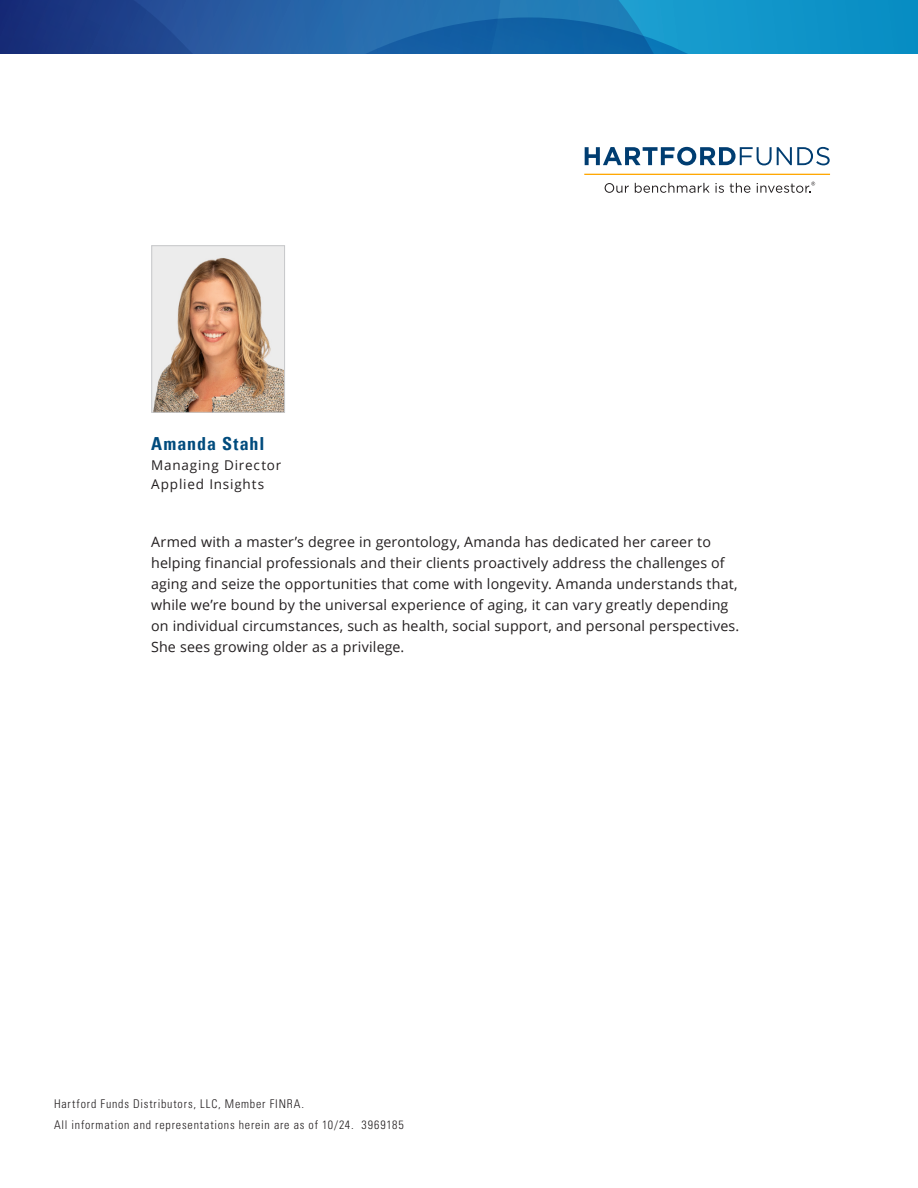
<style>
.page{position:relative;width:918px;height:1188px;background:#fff}
.page>*{position:absolute;margin:0;border:0;box-sizing:border-box;transform-origin:0 0}
.Name{font:700 condensed 18px "Univers LT Pro";letter-spacing:.05em;color:#004b7d}
.Body_Copy{font:14.25px/21px "Open Sans";letter-spacing:.01em;color:#231f20}
.t1{font:13.5px/19.5px "Open Sans";letter-spacing:.06em;color:#231f20}
.Pg_1_Disclosure{font:300 condensed 12px "Univers LT Std";letter-spacing:.07em;color:#231f20}
</style>
<div class="page">
<svg style="left:0;top:0;width:918px;height:54px;background:#1a6bab"></svg>
<svg style="left:585px;top:147px;width:245px;height:18px"></svg>
<hr style="left:584px;top:174px;width:246px;height:1px;background:#ffa700">
<svg style="left:605px;top:183px;width:24px;height:10px"></svg>
<svg style="left:635px;top:183px;width:89px;height:10px"></svg>
<svg style="left:730px;top:183px;width:20px;height:10px"></svg>
<svg style="left:757px;top:182px;width:58px;height:11px"></svg>
<img style="left:154px;top:248px;width:129px;height:163px">
<div style="left:152px;top:246px;width:133px;height:167px;border:1px solid #c7c8ca"></div>
<p class="Name" style="left:151px;top:433px;width:115px">Amanda Stahl</p>
<p class="t1" style="left:151px;top:455px;width:132px">Managing Director<br>Applied Insights</p>
<p class="Body_Copy" style="left:151px;top:531px;width:590px">Armed with a master’s degree in gerontology, Amanda has dedicated her career to helping financial professionals and their clients proactively address the challenges of aging and seize the opportunities that come with longevity. Amanda understands that, while we’re bound by the universal experience of aging, it can vary greatly depending on individual circumstances, such as health, social support, and personal perspectives.<br>She sees growing older as a privilege.</p>
<p class="Pg_1_Disclosure" style="left:54px;top:1097px;width:252px">Hartford Funds Distributors, LLC, Member FINRA.</p>
<p class="Pg_1_Disclosure" style="left:54px;top:1117px;width:351px">All information and representations herein are as of 10/24. 3969185</p>
</div>
